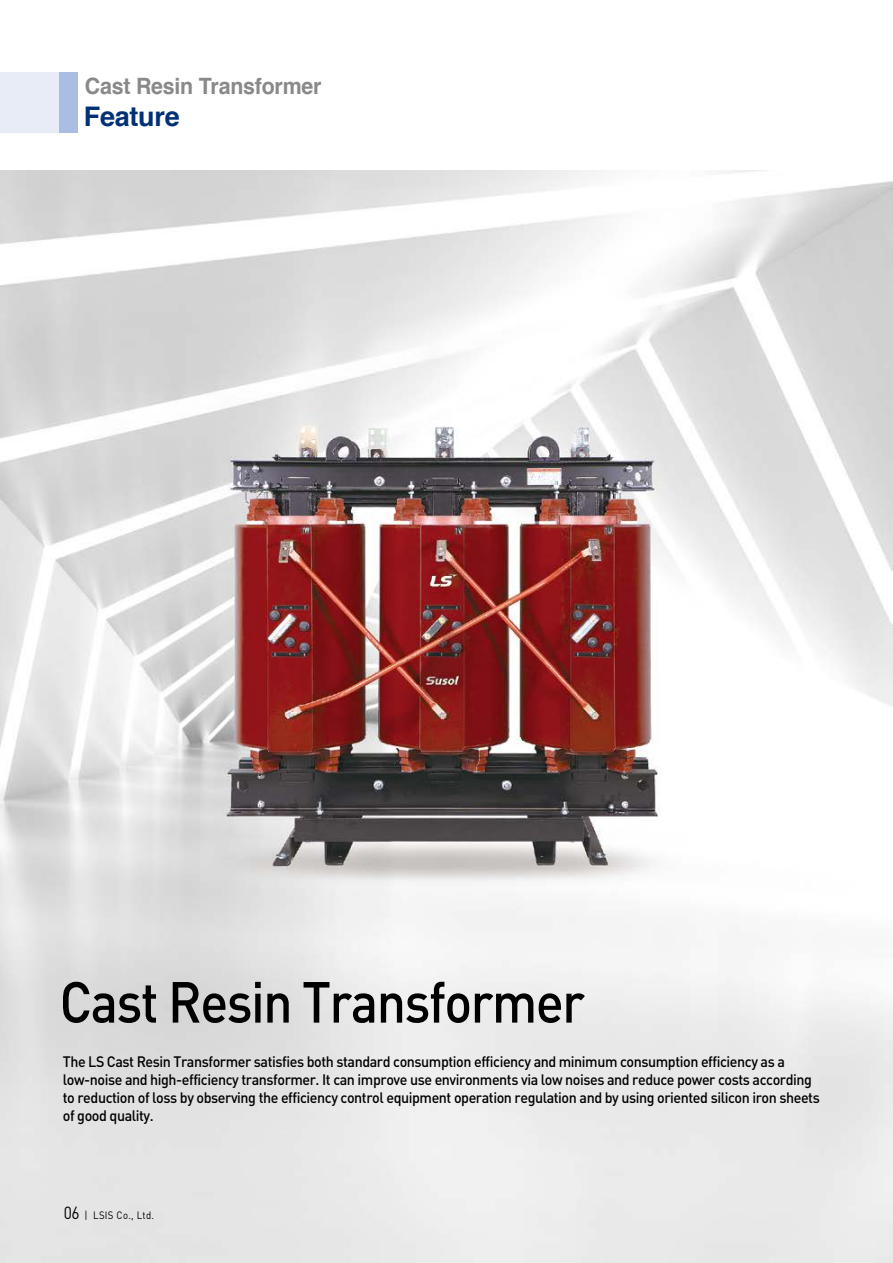
<style>
.page{position:relative;width:893px;height:1263px;background:#fff}
.page>*{position:absolute;margin:0;border:0;box-sizing:border-box;transform-origin:0 0}
.t1{font:500 57px "DIN";letter-spacing:-.03em;color:#000;scale:.91 1}
.t2{font:700 27px "Helvetica";letter-spacing:-.01em;color:#003174}
.t3{font:700 22.5px "Helvetica";letter-spacing:-.01em;color:#898989;scale:.95 1}
.t4{font:500 15px/18px "DIN";letter-spacing:-.03em;color:#000;scale:.95 1}
.t5{font:10.65px "DIN";letter-spacing:.03em;color:#000;scale:.9 1}
.s1{font-size:17.4px}
</style>
<div class="page">
<div style="left:60px;top:72px;width:18px;height:60px;background:#a9bee2"></div>
<div style="left:0;top:72px;width:59px;height:60px;background:#e7ecf7"></div>
<img style="left:0;top:170px;width:893px;height:1093px">
<h3 class="t3" style="left:85px;top:77px;width:251px">Cast Resin Transformer</h3>
<h2 class="t2" style="left:84px;top:105px;width:97px">Feature</h2>
<h1 class="t1" style="left:60px;top:965px;width:579px">Cast Resin Transformer</h1>
<p class="t4" style="left:63px;top:1052px;width:798px">The LS Cast Resin Transformer satisfies both standard consumption efficiency and minimum consumption efficiency as a low-noise and high-efficiency transformer. It can improve use environments via low noises and reduce power costs according to reduction of loss by observing the efficiency control equipment operation regulation and by using oriented silicon iron sheets of good quality.</p>
<p class="t5" style="left:64px;top:1209px;width:102px"><span class="s1">06</span> | LSIS Co., Ltd.</p>
</div>
